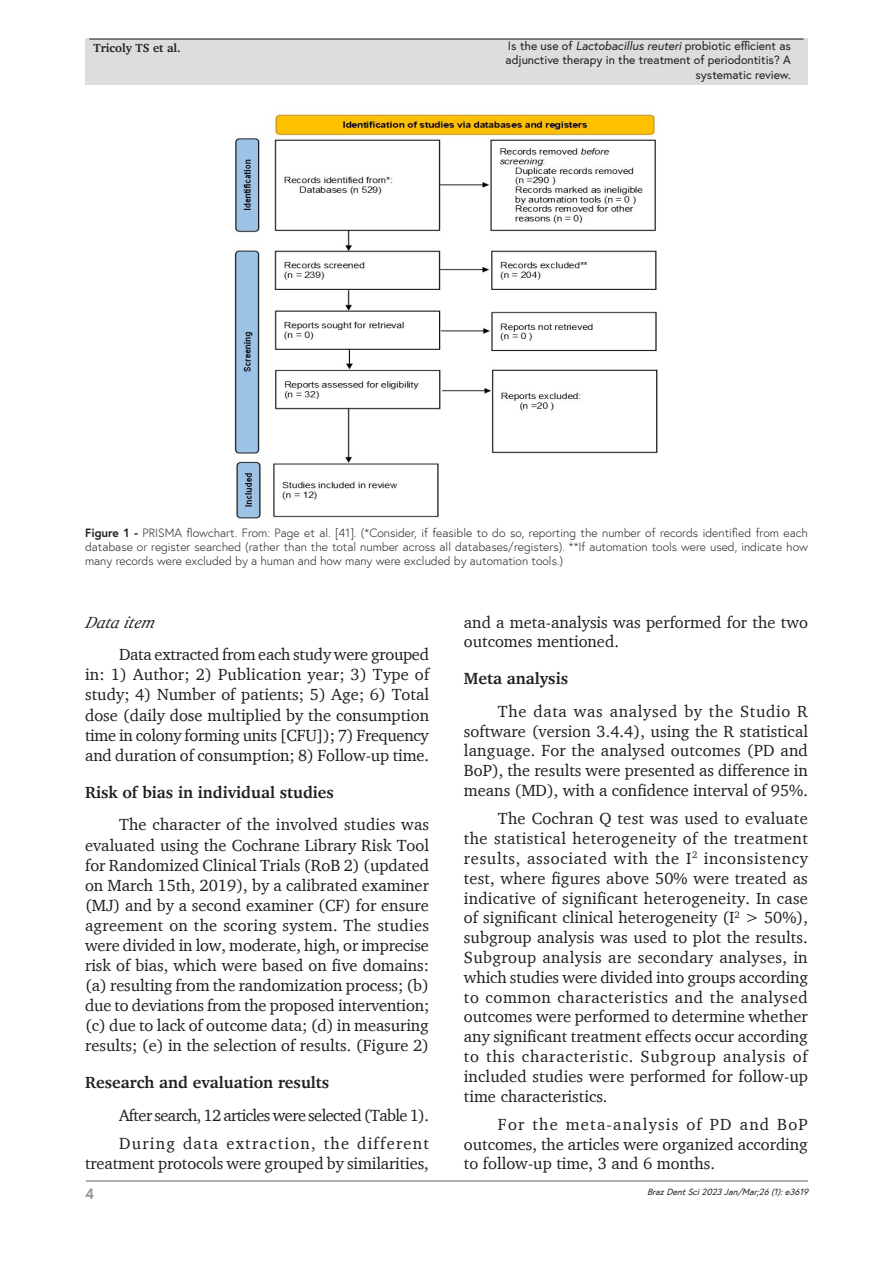
<style>
.page{position:relative;width:893px;height:1263px;background:#fff}
.page>*{position:absolute;margin:0;border:0;box-sizing:border-box;transform-origin:0 0}
.Paragraph{font:16.5px/19.8px "Charter";color:#231f20;text-align:justify}
.Heading2{font:700 16.5px "Charter";color:#231f20}
.Paragraph-2{font:16.5px "Charter";letter-spacing:-.04em;color:#231f20}
.Heading3{font:italic 16.5px "Charter";color:#231f20}
.t1{font:700 15px "Europa";color:#939598}
.FigureCaption{font:300 12px/14.4px "Europa";color:#231f20;text-align:justify}
.t2{font:12px/14.4px "Europa";color:#231f20;text-align:right}
.t3{font:12px "Europa";letter-spacing:-.185em;color:#231f20}
.t4{font:700 12px "Charter";color:#231f20}
.t5{font:italic 9px "Europa";color:#231f20}
.s1{font-style:italic}
.s2{font-weight:700}
</style>
<div class="page">
<hr style="left:86px;top:1180px;width:722px;height:2px;background:#939598">
<div style="left:85px;top:39px;width:723px;height:46px;background:#dcdddf"></div>
<hr style="left:89px;top:39px;width:715px;height:1px;background:#231f20">
<img style="left:233px;top:114px;width:426px;height:405px">
<p class="t4" style="left:94px;top:41px;width:89px">Tricoly TS et al.</p>
<p class="t2" style="left:506px;top:38px;width:287px">Is the use of <span class="s1">Lactobacillus reuteri</span> probiotic efficient as adjunctive therapy in the treatment of periodontitis? A systematic review.</p>
<p class="t3" style="left:463px;top:53px;width:329px">IstheuseofLactobacil sreuterprobio icefficientasadju ctivetherapyinthereatmentofperiodonttis?A systematcreview.</p>
<p class="FigureCaption" style="left:85px;top:525px;width:724px"><span class="s2">Figure 1 -</span> PRISMA flowchart. From: Page et al. [41]. (*Consider, if feasible to do so, reporting the number of records identified from each database or register searched (rather than the total number across all databases/registers). **If automation tools were used, indicate how many records were excluded by a human and how many were excluded by automation tools.)</p>
<p class="Heading3" style="left:85px;top:611px;width:76px">Dataitem</p>
<p class="Paragraph" style="left:85px;top:644px;width:346px;text-indent:34px">Data extracted from each study were grouped in: 1) Author; 2) Publication year; 3) Type of study; 4) Number of patients; 5) Age; 6) Total dose (daily dose multiplied by the consumption time in colony forming units [CFU]); 7) Frequency and duration of consumption; 8) Follow-up time.</p>
<p class="Heading2" style="left:85px;top:782px;width:250px">Risk of bias in individual studies</p>
<p class="Paragraph" style="left:85px;top:814px;width:346px;text-indent:34px">The character of the involved studies was evaluated using the Cochrane Library Risk Tool for Randomized Clinical Trials (RoB 2) (updated on March 15th, 2019), by a calibrated examiner (MJ) and by a second examiner (CF) for ensure agreement on the scoring system. The studies were divided in low, moderate, high, or imprecise risk of bias, which were based on five domains: (a) resulting from the randomization process; (b) due to deviations from the proposed intervention; (c) due to lack of outcome data; (d) in measuring results; (e) in the selection of results. (Figure 2)</p>
<p class="Heading2" style="left:85px;top:1072px;width:246px">Research and evaluation results</p>
<p class="Paragraph-2" style="left:119px;top:1105px;width:311px">After search, 12 articles were selected (Table 1).</p>
<p class="Paragraph" style="left:85px;top:1133px;width:345px;text-align:right">During data extraction, the different treatment protocols were grouped by similarities,</p>
<p class="Paragraph" style="left:464px;top:612px;width:345px">and a meta-analysis was performed for the two outcomes mentioned.</p>
<p class="Heading2" style="left:464px;top:668px;width:106px">Meta analysis</p>
<p class="Paragraph" style="left:464px;top:701px;width:346px;text-indent:34px">The data was analysed by the Studio R software (version 3.4.4), using the R statistical language. For the analysed outcomes (PD and BoP), the results were presented as difference in means (MD), with a confidence interval of 95%.</p>
<p class="Paragraph" style="left:464px;top:808px;width:346px;text-indent:34px">The Cochran Q test was used to evaluate the statistical heterogeneity of the treatment results, associated with the I<sup>2</sup> inconsistency test, where figures above 50% were treated as indicative of significant heterogeneity. In case of significant clinical heterogeneity (I<sup>2</sup> &gt; 50%), subgroup analysis was used to plot the results.<br>Subgroup analysis are secondary analyses, in which studies were divided into groups according to common characteristics and the analysed outcomes were performed to determine whether any significant treatment effects occur according to this characteristic. Subgroup analysis of included studies were performed for follow-up time characteristics.</p>
<p class="Paragraph" style="left:464px;top:1114px;width:345px;text-indent:34px">For the meta-analysis of PD and BoP outcomes, the articles were organized according to follow-up time, 3 and 6 months.</p>
<p class="t1" style="left:85px;top:1184px;width:10px">4</p>
<p class="t5" style="left:647px;top:1185px;width:165px">BrazDentSci2023Jan/Mar;26(1):e3619</p>
</div>
